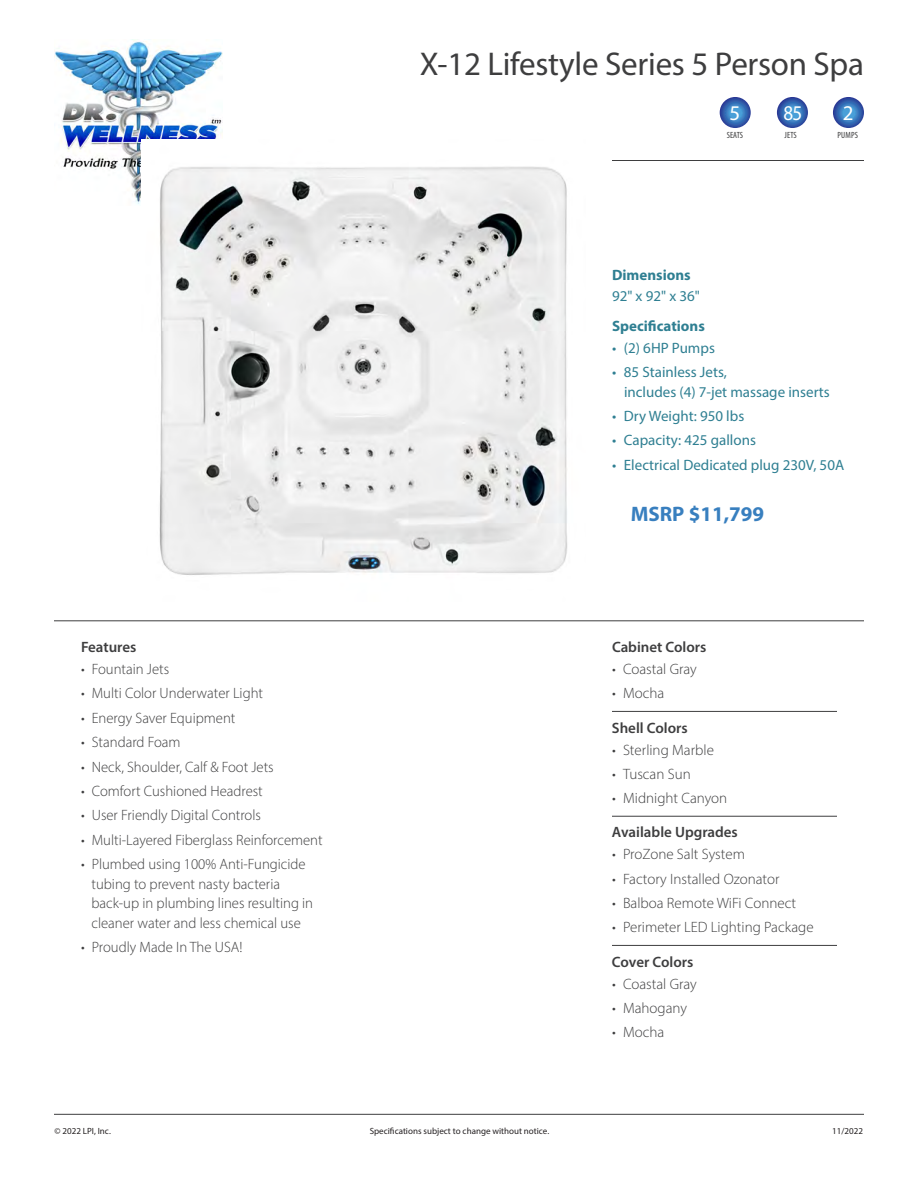
<style>
.page{position:relative;width:918px;height:1188px;background:#fff}
.page>*{position:absolute;margin:0;border:0;box-sizing:border-box;transform-origin:0 0}
.t1{font:33px "Myriad Pro";letter-spacing:-.01em;color:#3e3e3f}
.t2{font:700 21px "Myriad Pro";color:#387fbf}
.t3{font:21px "Myriad Pro";color:#fff}
.t4{font:21px "Myriad Pro";color:#fff;scale:.91 1}
.t5{font:300 15px/19.5px "Myriad Pro";color:#3e3e3f}
.Bolder_Color_dimensi{font:15px/19.5px "Myriad Pro";color:#2f7f92}
.Subhead_w_Rule{font:600 15px "Myriad Pro";color:#3e3e3f}
.Bold_Color_Subhead{font:700 15px "Myriad Pro";color:#2f7f92}
.Subhead{font:600 15px "Myriad Pro";color:#3e3e3f}
.t6{font:9px "Myriad Pro";color:#231f20}
.t7{font:condensed 9px "Myriad Pro";letter-spacing:.015em;color:#3e3e3f}
</style>
<div class="page">
<img style="left:54px;top:40px;width:169px;height:164px">
<svg style="left:777px;top:97px;width:31px;height:31px"></svg>
<svg style="left:720px;top:97px;width:31px;height:31px"></svg>
<svg style="left:833px;top:97px;width:31px;height:31px"></svg>
<hr style="left:612px;top:711px;width:225px;height:1px;background:#3e3e3f">
<hr style="left:612px;top:816px;width:225px;height:1px;background:#3e3e3f">
<hr style="left:612px;top:945px;width:225px;height:1px;background:#3e3e3f">
<hr style="left:612px;top:160px;width:252px;height:1px;background:#3e3e3f">
<hr style="left:54px;top:621px;width:810px;height:1px;background:#3e3e3f">
<hr style="left:54px;top:1114px;width:810px;height:1px;background:#3e3e3f">
<img style="left:141px;top:139px;width:427px;height:436px">
<p class="t1" style="left:420px;top:44px;width:446px">X-12 Lifestyle Series 5 Person Spa</p>
<p class="t3" style="left:730px;top:100px;width:12px">5</p>
<p class="t4" style="left:783px;top:100px;width:22px">85</p>
<p class="t3" style="left:843px;top:100px;width:12px">2</p>
<p class="t7" style="left:727px;top:130px;width:18px">SEATS</p>
<p class="t7" style="left:784px;top:130px;width:14px">JETS</p>
<p class="t7" style="left:838px;top:130px;width:22px">PUMPS</p>
<p class="Bold_Color_Subhead" style="left:612px;top:265px;width:80px">Dimensions</p>
<p class="Bolder_Color_dimensi" style="left:612px;top:286px;width:89px">92" x 92" x 36"</p>
<p class="Bold_Color_Subhead" style="left:612px;top:316px;width:94px">Specifications</p>
<p class="Bolder_Color_dimensi" style="left:612px;top:338px;width:104px">• (2) 6HP Pumps</p>
<p class="Bolder_Color_dimensi" style="left:624px;top:362px;width:207px;text-indent:-12px">• 85 Stainless Jets,<br>includes (4) 7-jet massage inserts</p>
<p class="Bolder_Color_dimensi" style="left:612px;top:406px;width:134px">• Dry Weight: 950 lbs</p>
<p class="Bolder_Color_dimensi" style="left:612px;top:430px;width:146px">• Capacity: 425 gallons</p>
<p class="Bolder_Color_dimensi" style="left:612px;top:455px;width:234px">• Electrical Dedicated plug 230V, 50A</p>
<p class="Subhead" style="left:81px;top:638px;width:57px">Features</p>
<p class="t5" style="left:81px;top:659px;width:90px">• Fountain Jets</p>
<p class="t5" style="left:81px;top:684px;width:184px">• Multi Color Underwater Light</p>
<p class="t5" style="left:81px;top:708px;width:156px">• Energy Saver Equipment</p>
<p class="t5" style="left:81px;top:732px;width:101px">• Standard Foam</p>
<p class="t5" style="left:81px;top:757px;width:194px">• Neck, Shoulder, Calf &amp; Foot Jets</p>
<p class="t5" style="left:81px;top:781px;width:183px">• Comfort Cushioned Headrest</p>
<p class="t5" style="left:81px;top:805px;width:182px">• User Friendly Digital Controls</p>
<p class="t5" style="left:81px;top:830px;width:243px">• Multi-Layered Fiberglass Reinforcement</p>
<p class="t5" style="left:91px;top:854px;width:223px;text-indent:-10px">• Plumbed using 100% Anti-Fungicide tubing to prevent nasty bacteria back-up in plumbing lines resulting in cleaner water and less chemical use</p>
<p class="t5" style="left:81px;top:937px;width:163px">• Proudly Made In The USA!</p>
<h2 class="t2" style="left:631px;top:501px;width:135px">MSRP $11,799</h2>
<p class="Subhead" style="left:612px;top:638px;width:96px">Cabinet Colors</p>
<p class="t5" style="left:612px;top:659px;width:86px">• Coastal Gray</p>
<p class="t5" style="left:612px;top:684px;width:54px">• Mocha</p>
<p class="Subhead_w_Rule" style="left:612px;top:718px;width:77px">Shell Colors</p>
<p class="t5" style="left:612px;top:740px;width:104px">• Sterling Marble</p>
<p class="t5" style="left:612px;top:764px;width:80px">• Tuscan Sun</p>
<p class="t5" style="left:612px;top:788px;width:117px">• Midnight Canyon</p>
<p class="Subhead_w_Rule" style="left:612px;top:823px;width:127px">Available Upgrades</p>
<p class="t5" style="left:612px;top:844px;width:135px">• ProZone Salt System</p>
<p class="t5" style="left:612px;top:869px;width:169px">• Factory Installed Ozonator</p>
<p class="t5" style="left:612px;top:893px;width:186px">• Balboa Remote WiFi Connect</p>
<p class="t5" style="left:612px;top:918px;width:203px">• Perimeter LED Lighting Package</p>
<p class="Subhead_w_Rule" style="left:612px;top:952px;width:83px">Cover Colors</p>
<p class="t5" style="left:612px;top:974px;width:86px">• Coastal Gray</p>
<p class="t5" style="left:612px;top:998px;width:77px">• Mahogany</p>
<p class="t5" style="left:612px;top:1022px;width:54px">• Mocha</p>
<p class="t6" style="left:370px;top:1125px;width:181px">Specifications subject to change without notice.</p>
<p class="t6" style="left:54px;top:1125px;width:58px">© 2022 LPI, Inc.</p>
<p class="t6" style="left:832px;top:1125px;width:32px">11/2022</p>
</div>
